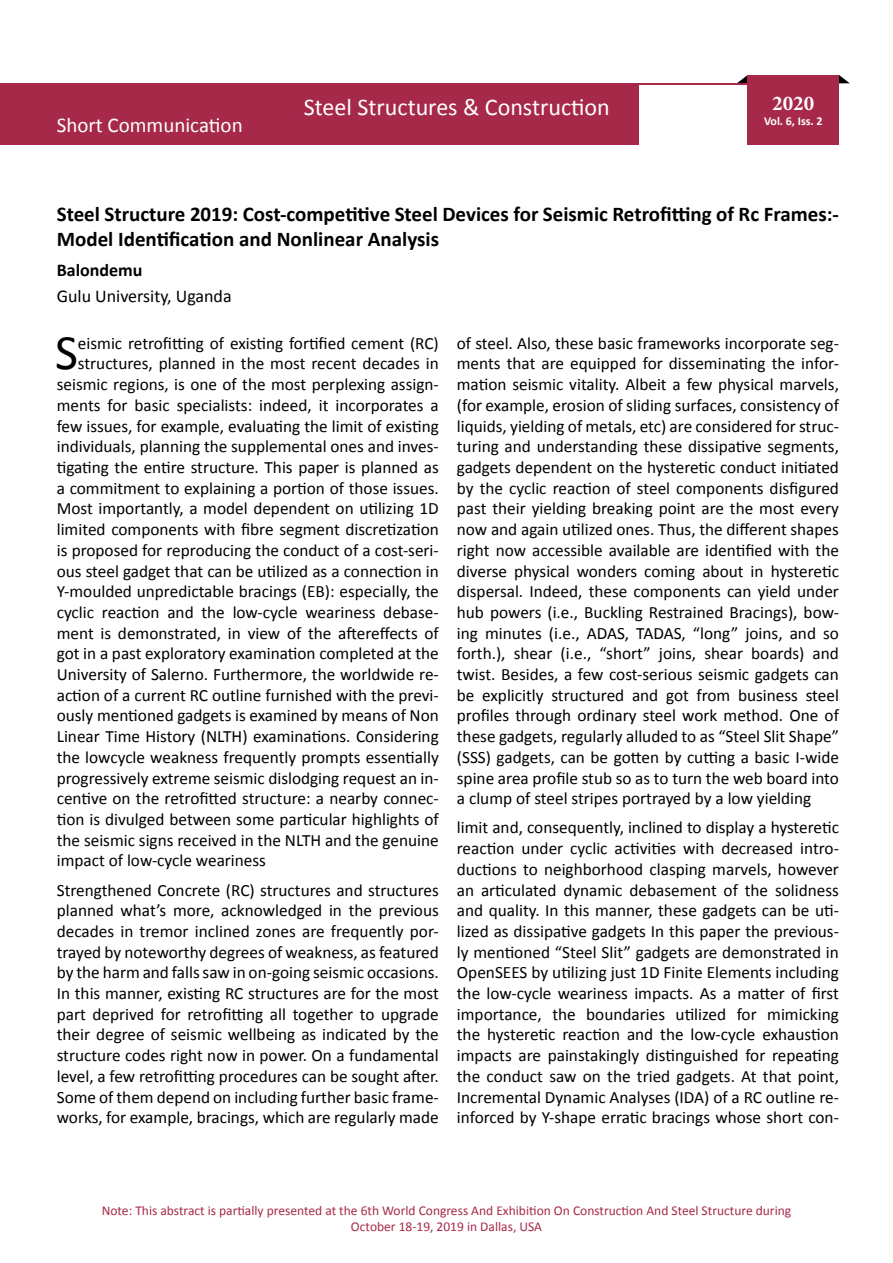
<style>
.page{position:relative;width:893px;height:1263px;background:#fff}
.page>*{position:absolute;margin:0;border:0;box-sizing:border-box;transform-origin:0 0}
.t1{font:49.8px "Calibri";color:#000}
.t2{font:24px "Calibri";color:#fff}
.t3{font:700 21px/25.2px "Calibri";color:#000}
.t4{font:21px "Calibri";color:#fff}
.t5{font:700 21px "Minion Pro";color:#fff}
.t6{font:18px "Calibri";color:#000}
.t7{font:700 18px "Calibri";color:#000}
.t8{font:17.25px/20.7px "Calibri";color:#000;text-align:justify}
.t9{font:13.5px/16.2px "Calibri";color:#a6294a;text-align:center}
.t10{font:700 12px "Calibri";color:#fff}
</style>
<div class="page">
<svg style="left:839px;top:75px;width:11px;height:8px"></svg>
<svg style="left:737px;top:75px;width:11px;height:8px"></svg>
<div style="left:1px;top:83px;width:838px;height:62px;background:#a6294a"></div>
<div style="left:639px;top:85px;width:203px;height:60px;background:#fff"></div>
<div style="left:748px;top:75px;width:91px;height:70px;background:#a6294a"></div>
<p class="t4" style="left:57px;top:112px;width:187px">Short Communication</p>
<h2 class="t2" style="left:304px;top:92px;width:308px">Steel Structures &amp; Construction</h2>
<p class="t5" style="left:772px;top:89px;width:43px">2020</p>
<p class="t10" style="left:764px;top:113px;width:60px">Vol. 6, Iss. 2</p>
<p class="t3" style="left:57px;top:201px;width:784px">Steel Structure 2019: Cost-competitive Steel Devices for Seismic Retrofitting of Rc Frames:-<br>Model Identification and Nonlinear Analysis</p>
<p class="t7" style="left:57px;top:259px;width:87px">Balondemu</p>
<p class="t6" style="left:57px;top:285px;width:176px">Gulu University, Uganda</p>
<h1 class="t1" style="left:55px;top:321px;width:24px">S</h1>
<p class="t8" style="left:78px;top:333px;width:362px">eismic retrofitting of existing fortified cement (RC)</p>
<p class="t8" style="left:78px;top:353px;width:362px">structures, planned in the most recent decades in</p>
<p class="t8" style="left:57px;top:374px;width:384px">seismic regions, is one of the most perplexing assign-</p>
<p class="t8" style="left:57px;top:395px;width:384px">ments for basic specialists: indeed, it incorporates a</p>
<p class="t8" style="left:57px;top:416px;width:384px">few issues, for example, evaluating the limit of existing</p>
<p class="t8" style="left:57px;top:436px;width:384px">individuals, planning the supplemental ones and inves-</p>
<p class="t8" style="left:57px;top:457px;width:384px">tigating the entire structure. This paper is planned as</p>
<p class="t8" style="left:57px;top:478px;width:384px">a commitment to explaining a portion of those issues.</p>
<p class="t8" style="left:57px;top:498px;width:384px">Most importantly, a model dependent on utilizing 1D</p>
<p class="t8" style="left:57px;top:519px;width:384px">limited components with fibre segment discretization</p>
<p class="t8" style="left:57px;top:540px;width:384px">is proposed for reproducing the conduct of a cost-seri-</p>
<p class="t8" style="left:57px;top:560px;width:384px">ous steel gadget that can be utilized as a connection in</p>
<p class="t8" style="left:57px;top:581px;width:384px">Y-moulded unpredictable bracings (EB): especially, the</p>
<p class="t8" style="left:57px;top:602px;width:384px">cyclic reaction and the low-cycle weariness debase-</p>
<p class="t8" style="left:57px;top:623px;width:384px">ment is demonstrated, in view of the aftereffects of</p>
<p class="t8" style="left:57px;top:643px;width:384px">got in a past exploratory examination completed at the</p>
<p class="t8" style="left:57px;top:664px;width:384px">University of Salerno. Furthermore, the worldwide re-</p>
<p class="t8" style="left:57px;top:685px;width:384px">action of a current RC outline furnished with the previ-</p>
<p class="t8" style="left:57px;top:705px;width:384px">ously mentioned gadgets is examined by means of Non</p>
<p class="t8" style="left:57px;top:726px;width:384px">Linear Time History (NLTH) examinations. Considering</p>
<p class="t8" style="left:57px;top:747px;width:384px">the lowcycle weakness frequently prompts essentially</p>
<p class="t8" style="left:57px;top:767px;width:384px">progressively extreme seismic dislodging request an in-</p>
<p class="t8" style="left:57px;top:788px;width:384px">centive on the retrofitted structure: a nearby connec-</p>
<p class="t8" style="left:57px;top:809px;width:384px">tion is divulged between some particular highlights of</p>
<p class="t8" style="left:57px;top:830px;width:384px">the seismic signs received in the NLTH and the genuine</p>
<p class="t8" style="left:57px;top:850px;width:211px">impact of low-cycle weariness</p>
<p class="t8" style="left:57px;top:879px;width:384px">Strengthened Concrete (RC) structures and structures planned what’s more, acknowledged in the previous decades in tremor inclined zones are frequently por&shy;trayed by noteworthy degrees of weakness, as featured by the harm and falls saw in on-going seismic occasions.<br>In this manner, existing RC structures are for the most part deprived for retrofitting all together to upgrade their degree of seismic wellbeing as indicated by the structure codes right now in power. On a fundamental level, a few retrofitting procedures can be sought after.<br>Some of them depend on including further basic frame&shy;works, for example, bracings, which are regularly made</p>
<p class="t8" style="left:457px;top:333px;width:384px">of steel. Also, these basic frameworks incorporate seg&shy;ments that are equipped for disseminating the infor&shy;mation seismic vitality. Albeit a few physical marvels, (for example, erosion of sliding surfaces, consistency of liquids, yielding of metals, etc) are considered for struc&shy;turing and understanding these dissipative segments, gadgets dependent on the hysteretic conduct initiated by the cyclic reaction of steel components disfigured past their yielding breaking point are the most every now and again utilized ones. Thus, the different shapes right now accessible available are identified with the diverse physical wonders coming about in hysteretic dispersal. Indeed, these components can yield under hub powers (i.e., Buckling Restrained Bracings), bow&shy;ing minutes (i.e., ADAS, TADAS, “long” joins, and so forth.), shear (i.e., “short” joins, shear boards) and twist. Besides, a few cost-serious seismic gadgets can be explicitly structured and got from business steel profiles through ordinary steel work method. One of these gadgets, regularly alluded to as “Steel Slit Shape” (SSS) gadgets, can be gotten by cutting a basic I-wide spine area profile stub so as to turn the web board into a clump of steel stripes portrayed by a low yielding</p>
<p class="t8" style="left:457px;top:817px;width:384px">limit and, consequently, inclined to display a hysteretic reaction under cyclic activities with decreased intro&shy;ductions to neighborhood clasping marvels, however an articulated dynamic debasement of the solidness and quality. In this manner, these gadgets can be uti&shy;lized as dissipative gadgets In this paper the previous&shy;ly mentioned “Steel Slit” gadgets are demonstrated in OpenSEES by utilizing just 1D Finite Elements including the low-cycle weariness impacts. As a matter of first importance, the boundaries utilized for mimicking the hysteretic reaction and the low-cycle exhaustion impacts are painstakingly distinguished for repeating the conduct saw on the tried gadgets. At that point, Incremental Dynamic Analyses (IDA) of a RC outline re&shy;inforced by Y-shape erratic bracings whose short con-</p>
<p class="t9" style="left:102px;top:1202px;width:691px">Note: This abstract is partially presented at the 6th World Congress And Exhibition On Construction And Steel Structure during<br>October 18-19, 2019 in Dallas, USA</p>
</div>
